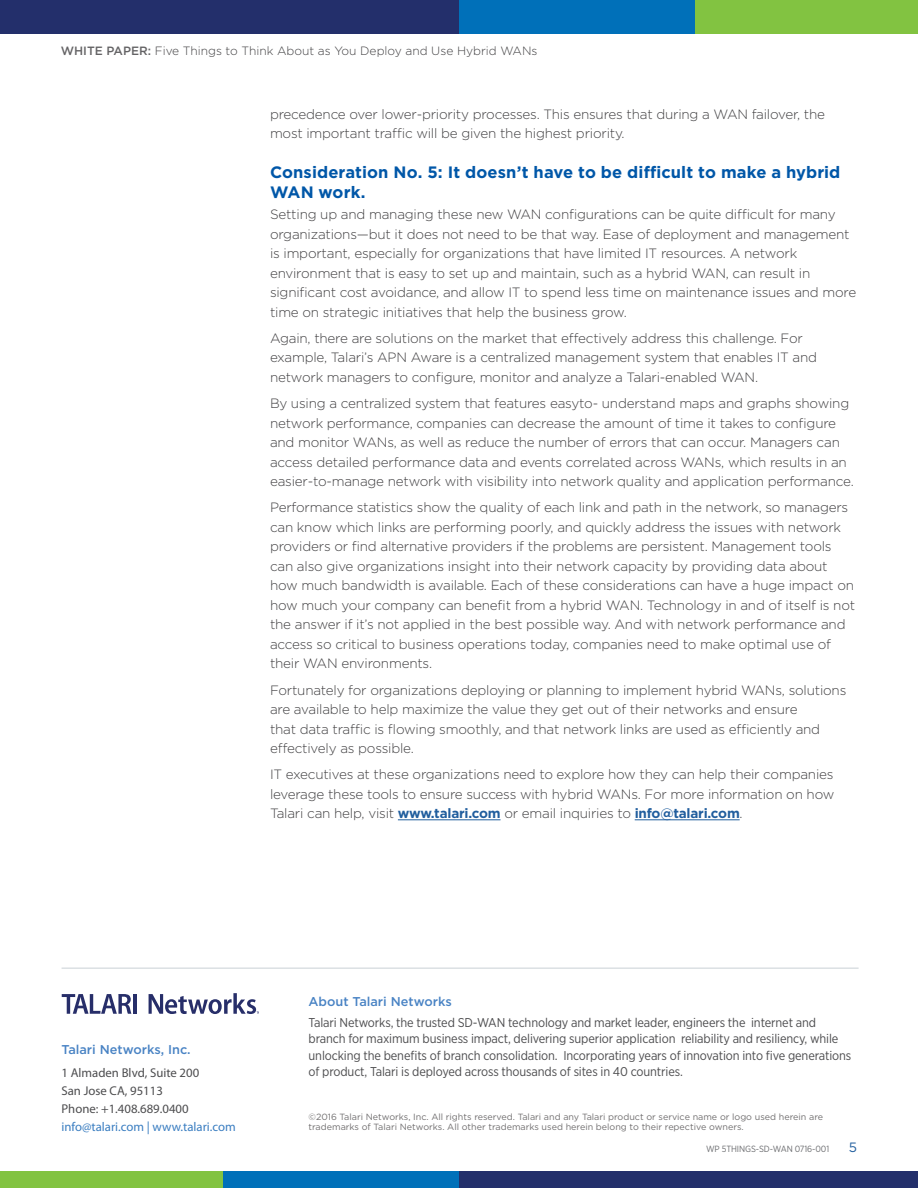
<style>
.page{position:relative;width:918px;height:1188px;background:#fff}
.page>*{position:absolute;margin:0;border:0;box-sizing:border-box;transform-origin:0 0}
.t1{font:700 16.5px/19.5px "Gotham";letter-spacing:.005em;color:#0057a8}
.t2{font:300 13.5px/19.5px "Gotham";letter-spacing:-.015em;color:#414042}
.t3{font:13.5px "Gotham";color:#215e9e}
.t4{font:12.75px/16.5px "Gotham Narrow";letter-spacing:-.01em;color:#4d4d4f}
.t5{font:12.75px/18px "Myriad Pro";color:#4d4d4f}
.t6{font:500 12.75px "Gotham";color:#4983c4}
.t7{font:12.75px "Myriad Pro";color:#3b7ec1}
.t8{font:300 12px "Gotham";color:#414042}
.t9{font:9px/10.8px "Gotham";color:#716f70}
.t10{font:9px "Gotham Narrow";letter-spacing:-.01em;color:#6d6e71}
.s1{font-weight:500;color:#646365}
.s2{font-weight:700;color:#215e9e}
</style>
<div class="page">
<svg style="left:62px;top:994px;width:69px;height:20px"></svg>
<hr style="left:134px;top:994px;width:3px;height:20px;background:#272e69">
<svg style="left:149px;top:993px;width:110px;height:21px"></svg>
<hr style="left:62px;top:967px;width:797px;height:2px;background:#dbe0e3">
<div style="left:223px;top:1171px;width:236px;height:17px;background:#0070b9"></div>
<div style="left:0;top:1171px;width:223px;height:17px;background:#82c341"></div>
<div style="left:459px;top:1171px;width:459px;height:17px;background:#232f6b"></div>
<div style="left:459px;top:0;width:236px;height:34px;background:#0070b9"></div>
<div style="left:695px;top:0;width:223px;height:34px;background:#82c341"></div>
<div style="left:0;top:0;width:459px;height:34px;background:#232f6b"></div>
<hr style="left:398px;top:819px;width:103px;height:1px;background:#215e9e">
<hr style="left:635px;top:819px;width:105px;height:1px;background:#215e9e">
<p class="t8" style="left:61px;top:44px;width:478px"><span class="s1">WHITE PAPER:</span> Five Things to Think About as You Deploy and Use Hybrid WANs</p>
<p class="t2" style="left:270px;top:104px;width:556px">precedence over lower-priority processes. This ensures that during a WAN failover, the most important traffic will be given the highest priority.</p>
<p class="t1" style="left:270px;top:162px;width:572px">Consideration No. 5: It doesn’t have to be difficult to make a hybrid<br>WAN work.</p>
<p class="t2" style="left:270px;top:204px;width:588px">Setting up and managing these new WAN configurations can be quite difficult for many organizations—but it does not need to be that way. Ease of deployment and management is important, especially for organizations that have limited IT resources. A network environment that is easy to set up and maintain, such as a hybrid WAN, can result in significant cost avoidance, and allow IT to spend less time on maintenance issues and more time on strategic initiatives that help the business grow.</p>
<p class="t2" style="left:270px;top:328px;width:549px">Again, there are solutions on the market that effectively address this challenge. For example, Talari’s APN Aware is a centralized management system that enables IT and network managers to configure, monitor and analyze a Talari-enabled WAN.</p>
<p class="t2" style="left:270px;top:393px;width:585px">By using a centralized system that features easyto- understand maps and graphs showing network performance, companies can decrease the amount of time it takes to configure and monitor WANs, as well as reduce the number of errors that can occur. Managers can access detailed performance data and events correlated across WANs, which results in an easier-to-manage network with visibility into network quality and application performance.</p>
<p class="t2" style="left:270px;top:497px;width:587px">Performance statistics show the quality of each link and path in the network, so managers can know which links are performing poorly, and quickly address the issues with network providers or find alternative providers if the problems are persistent. Management tools can also give organizations insight into their network capacity by providing data about how much bandwidth is available. Each of these considerations can have a huge impact on how much your company can benefit from a hybrid WAN. Technology in and of itself is not the answer if it’s not applied in the best possible way. And with network performance and access so critical to business operations today, companies need to make optimal use of their WAN environments.</p>
<p class="t2" style="left:270px;top:680px;width:578px">Fortunately for organizations deploying or planning to implement hybrid WANs, solutions are available to help maximize the value they get out of their networks and ensure<br>that data traffic is flowing smoothly, and that network links are used as efficiently and effectively as possible.</p>
<p class="t2" style="left:270px;top:764px;width:566px;text-align:justify">IT executives at these organizations need to explore how they can help their companies leverage these tools to ensure success with hybrid WANs. For more information on how Talari can help, visit <span class="s2">www.talari.com</span> or email inquiries to <span class="s2">info@talari.com</span>.</p>
<p class="t6" style="left:62px;top:1042px;width:131px">Talari Networks, Inc.</p>
<p class="t5" style="left:62px;top:1064px;width:139px">1 Almaden Blvd, Suite 200<br>San Jose CA, 95113<br>Phone: +1.408.689.0400</p>
<p class="t7" style="left:62px;top:1119px;width:176px">info@talari.com | www.talari.com</p>
<p class="t6" style="left:309px;top:993px;width:145px">About Talari Networks</p>
<p class="t4" style="left:309px;top:1014px;width:544px">Talari Networks, the trusted SD-WAN technology and market leader, engineers the internet and branch for maximum business impact, delivering superior application reliability and resiliency, while unlocking the benefits of branch consolidation. Incorporating years of innovation into five generations of product, Talari is deployed across thousands of sites in 40 countries.</p>
<p class="t9" style="left:309px;top:1111px;width:516px">©2016 Talari Networks, Inc. All rights reserved. Talari and any Talari product or service name or logo used herein are trademarks of Talari Networks. All other trademarks used herein belong to their repective owners.</p>
<p class="t10" style="left:706px;top:1143px;width:125px">WP 5THINGS-SD-WAN 0716-001</p>
<p class="t3" style="left:849px;top:1139px;width:10px">5</p>
</div>
